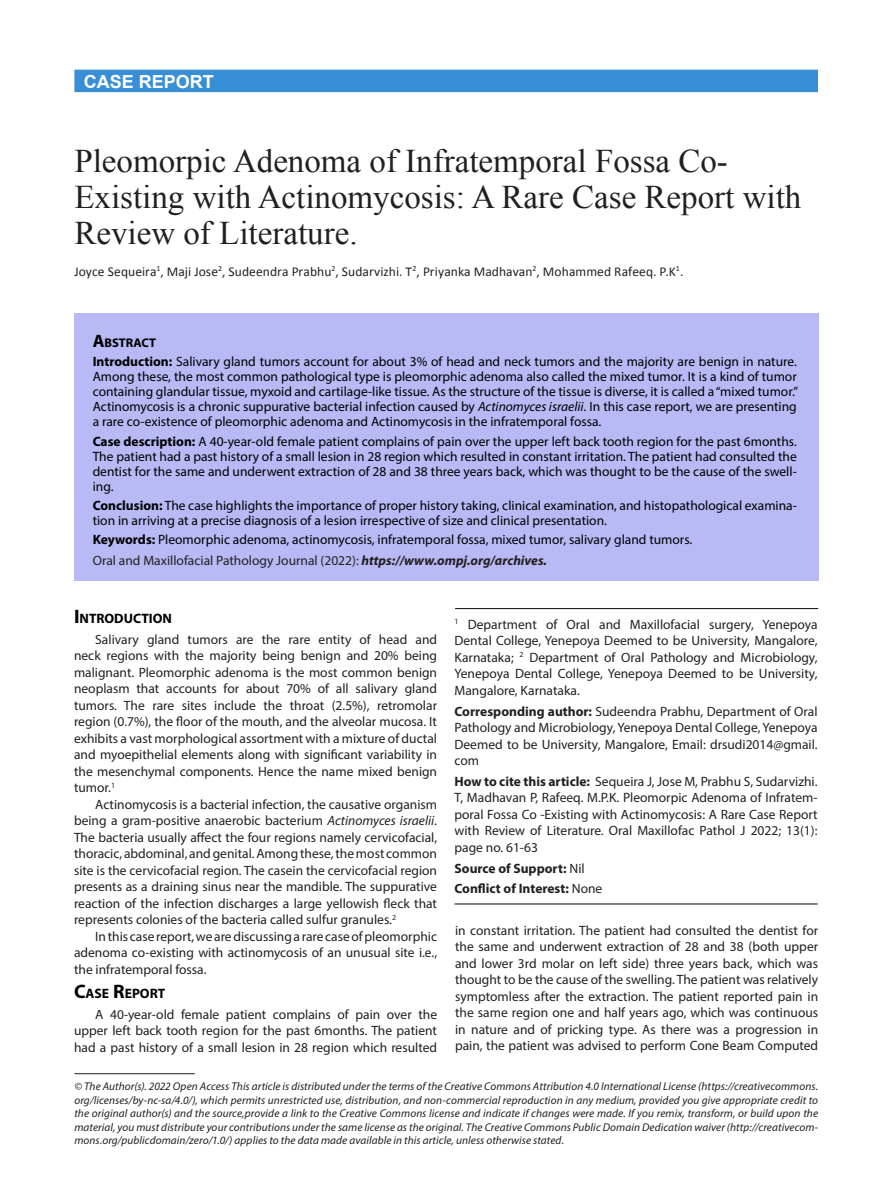
<style>
.page{position:relative;width:893px;height:1191px;background:#fff}
.page>*{position:absolute;margin:0;border:0;box-sizing:border-box;transform-origin:0 0}
._001_Title{font:33px/36px "Times New Roman";color:#231f20}
.t1{font:700 18px "Arial";color:#fff}
.subhead{font:700 13.65px "Myriad Pro";color:#000}
.Heading_1{font:13.5px/16.5px "Myriad Pro";color:#231f20;text-align:justify}
.t2{font:13.5px/15px "Myriad Pro";color:#000;text-align:justify}
.Running_Author{font:13.5px "Calibri";letter-spacing:.005em;color:#231f20}
.t3{font:700 13.5px "Myriad Pro";color:#231f20}
.t4{font:700 12.6px "Myriad Pro";color:#000}
.Running_Author-2{font:italic 11.25px/13.5px "Myriad Pro";letter-spacing:.01em;color:#231f20;text-align:justify}
.s1{font-size:18px}
.s2{font-weight:700}
.s3{font-style:italic}
.s4{font-weight:700;font-style:italic}
.s5{font-size:19.5px}
.s6{font-weight:400}
</style>
<div class="page">
<div style="left:74px;top:70px;width:744px;height:22px;background:#398fd6"></div>
<div style="left:74px;top:313px;width:745px;height:268px;background:#b8b9f5"></div>
<hr style="left:455px;top:608px;width:363px;height:1px;background:#231f20">
<hr style="left:454px;top:903px;width:364px;height:1px;background:#231f20">
<hr style="left:74px;top:1073px;width:121px;height:1px;background:#231f20">
<h2 class="t1" style="left:84px;top:70px;width:132px">CASE REPORT</h2>
<p class="_001_Title" style="left:74px;top:143px;width:728px">Pleomorpic Adenoma of Infratemporal Fossa Co-<br>Existing with Actinomycosis: A Rare Case Report with<br>Review of Literature.</p>
<p class="Running_Author" style="left:74px;top:263px;width:611px">Joyce Sequeira<sup>1</sup>, Maji Jose<sup>2</sup>, Sudeendra Prabhu<sup>2</sup>, Sudarvizhi. T<sup>2</sup>, Priyanka Madhavan<sup>2</sup>, Mohammed Rafeeq. P.K<sup>1</sup>.</p>
<p class="t4" style="left:93px;top:334px;width:65px"><span class="s1">A</span>BSTRACT</p>
<p class="t2" style="left:93px;top:354px;width:707px"><span class="s2">Introduction:</span> Salivary gland tumors account for about 3% of head and neck tumors and the majority are benign in nature.<br>Among these, the most common pathological type is pleomorphic adenoma also called the mixed tumor. It is a kind of tumor containing glandular tissue, myxoid and cartilage-like tissue. As the structure of the tissue is diverse, it is called a “mixed tumor.” Actinomycosis is a chronic suppurative bacterial infection caused by <span class="s3">Actinomyces israelii</span>. In this case report, we are presenting a rare co-existence of pleomorphic adenoma and Actinomycosis in the infratemporal fossa.</p>
<p class="t2" style="left:93px;top:433px;width:706px"><span class="s2">Case description:</span> A 40-year-old female patient complains of pain over the upper left back tooth region for the past 6months.<br>The patient had a past history of a small lesion in 28 region which resulted in constant irritation. The patient had consulted the dentist for the same and underwent extraction of 28 and 38 three years back, which was thought to be the cause of the swell&shy;ing.</p>
<p class="t2" style="left:93px;top:497px;width:706px"><span class="s2">Conclusion:</span> The case highlights the importance of proper history taking, clinical examination, and histopathological examina&shy;tion in arriving at a precise diagnosis of a lesion irrespective of size and clinical presentation.</p>
<p class="t2" style="left:93px;top:532px;width:601px"><span class="s2">Keywords:</span> Pleomorphic adenoma, actinomycosis, infratemporal fossa, mixed tumor, salivary gland tumors.</p>
<p class="Heading_1" style="left:93px;top:552px;width:456px">Oral and Maxillofacial Pathology Journal (2022): <span class="s4">https://www.ompj.org/archives.</span></p>
<p class="subhead" style="left:74px;top:609px;width:99px"><span class="s5">I</span>NTRODUCTION</p>
<p class="Heading_1" style="left:74px;top:630px;width:365px;text-indent:21px">Salivary gland tumors are the rare entity of head and neck regions with the majority being benign and 20% being malignant. Pleomorphic adenoma is the most common benign neoplasm that accounts for about 70% of all salivary gland tumors. The rare sites include the throat (2.5%), retromolar region (0.7%), the floor of the mouth, and the alveolar mucosa. It exhibits a vast morphological assortment with a mixture of ductal and myoepithelial elements along with significant variability in the mesenchymal components. Hence the name mixed benign tumor.<sup>1</sup></p>
<p class="Heading_1" style="left:74px;top:795px;width:365px;text-indent:21px">Actinomycosis is a bacterial infection, the causative organism being a gram-positive anaerobic bacterium <span class="s3">Actinomyces israelii</span>.<br>The bacteria usually affect the four regions namely cervicofacial, thoracic, abdominal, and genital. Among these, the most common site is the cervicofacial region. The casein the cervicofacial region presents as a draining sinus near the mandible. The suppurative reaction of the infection discharges a large yellowish fleck that represents colonies of the bacteria called sulfur granules.<sup>2</sup></p>
<p class="Heading_1" style="left:74px;top:927px;width:365px;text-indent:21px">In this case report, we are discussing a rare case of pleomorphic adenoma co-existing with actinomycosis of an unusual site i.e., the infratemporal fossa.</p>
<p class="subhead" style="left:74px;top:984px;width:93px"><span class="s5">C</span>ASE <span class="s5">R</span>EPORT</p>
<p class="Heading_1" style="left:74px;top:1005px;width:365px;text-indent:21px">A 40-year-old female patient complains of pain over the upper left back tooth region for the past 6months. The patient had a past history of a small lesion in 28 region which resulted</p>
<p class="Heading_1" style="left:454px;top:616px;width:365px"><sup>1</sup> Department of Oral and Maxillofacial surgery, Yenepoya Dental College, Yenepoya Deemed to be University, Mangalore, Karnataka; <sup>2</sup> Department of Oral Pathology and Microbiology, Yenepoya Dental College, Yenepoya Deemed to be University, Mangalore, Karnataka.</p>
<p class="Heading_1" style="left:454px;top:702px;width:365px"><span class="s2">Corresponding author:</span> Sudeendra Prabhu, Department of Oral Pathology and Microbiology, Yenepoya Dental College, Yenepoya Deemed to be University, Mangalore, Email: drsudi2014@gmail. com</p>
<p class="Heading_1" style="left:454px;top:773px;width:365px"><span class="s2">How to cite this article:</span> Sequeira J, Jose M, Prabhu S, Sudarvizhi.<br>T, Madhavan P, Rafeeq. M.P.K. Pleomorpic Adenoma of Infratem&shy;poral Fossa Co -Existing with Actinomycosis: A Rare Case Report with Review of Literature. Oral Maxillofac Pathol J 2022; 13(1): page no. 61-63</p>
<p class="t3" style="left:454px;top:859px;width:132px">Source of Support: <span class="s6">Nil</span></p>
<p class="t3" style="left:454px;top:880px;width:149px">Conflict of Interest: <span class="s6">None</span></p>
<p class="Heading_1" style="left:455px;top:921px;width:365px">in constant irritation. The patient had consulted the dentist for the same and underwent extraction of 28 and 38 (both upper and lower 3rd molar on left side) three years back, which was thought to be the cause of the swelling. The patient was relatively symptomless after the extraction. The patient reported pain in the same region one and half years ago, which was continuous in nature and of pricking type. As there was a progression in pain, the patient was advised to perform Cone Beam Computed</p>
<p class="Running_Author-2" style="left:74px;top:1079px;width:745px">© The Author(s). 2022 Open Access This article is distributed under the terms of the Creative Commons Attribution 4.0 International License (https://creativecommons. org/licenses/by-nc-sa/4.0/), which permits unrestricted use, distribution, and non-commercial reproduction in any medium, provided you give appropriate credit to the original author(s) and the source,provide a link to the Creative Commons license and indicate if changes were made. If you remix, transform, or build upon the material, you must distribute your contributions under the same license as the original. The Creative Commons Public Domain Dedication waiver (http://creativecom&shy;mons.org/publicdomain/zero/1.0/) applies to the data made available in this article, unless otherwise stated.</p>
</div>
